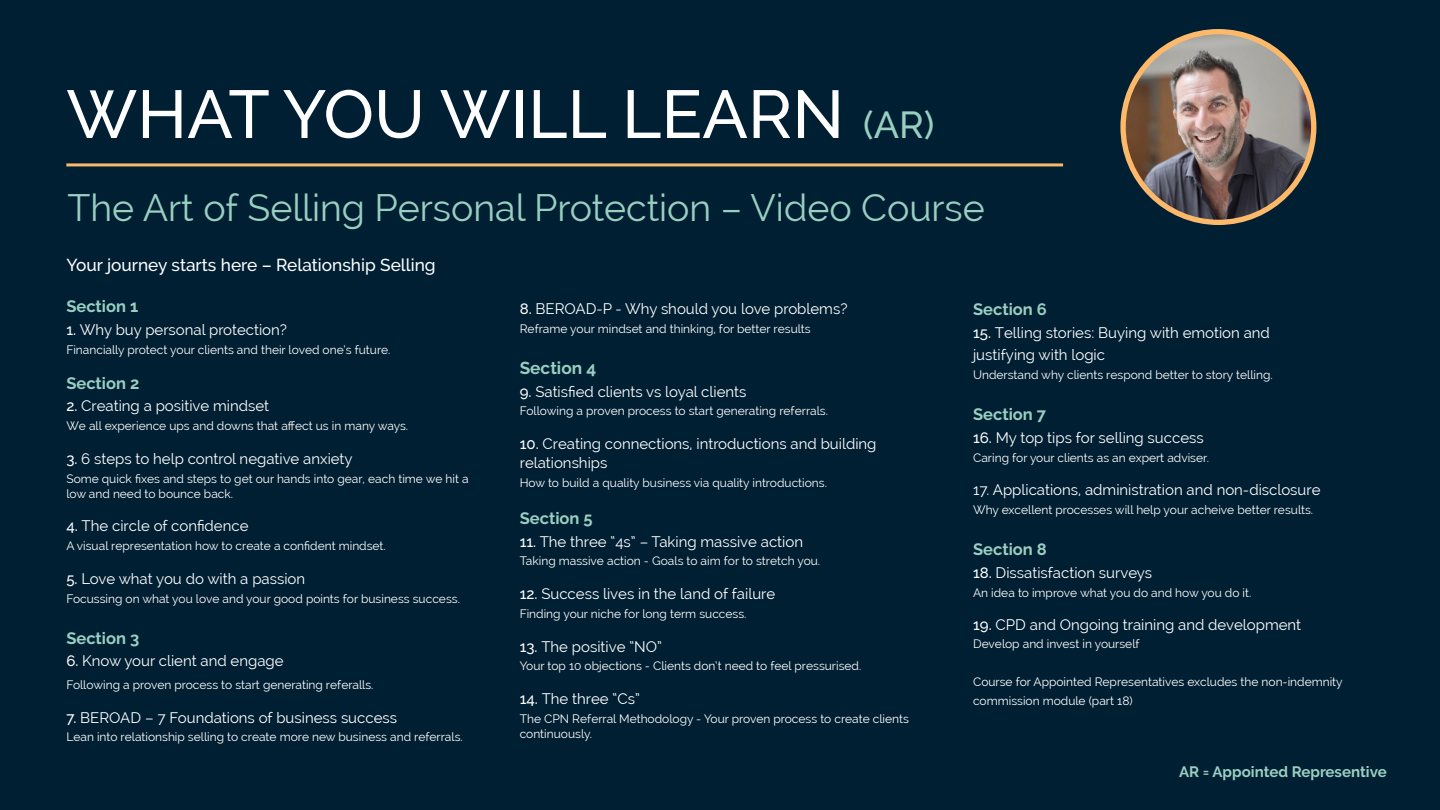
<style>
.page{position:relative;width:1440px;height:810px;background:#001f33}
.page>*{position:absolute;margin:0;border:0;box-sizing:border-box;transform-origin:0 0}
.t1{font:500 67.5px "Raleway";color:#fff}
.t2{font:37.5px "Raleway";color:#99cfc1}
.t3{font:500 17.25px "Raleway";color:#fff}
.t4{font:700 17.25px "Raleway";color:#99cfc1}
.t5{font:700 16.5px "Raleway";color:#99cfc1}
.t6{font:700 15.08px "Raleway";color:#99cfc1}
.t7{font:15px "Raleway";color:#fff}
.t8{font:12px/18.8px "Raleway";color:#fff}
.s1{font-size:37.5px;color:#99cfc1}
.s2{font-weight:500}
</style>
<div class="page">
<img style="left:1123px;top:32px;width:191px;height:190px;border-radius:95px">
<div style="left:1120px;top:29px;width:196px;height:196px;border:5px solid #fcb96a;border-radius:50%"></div>
<hr style="left:66px;top:163px;width:997px;height:3px;background:#fcb96a">
<p class="t1" style="left:66px;top:75px;width:870px">WHAT YOU WILL LEARN <span class="s1">(AR)</span></p>
<p class="t2" style="left:68px;top:186px;width:919px">The Art of Selling Personal Protection – Video Course</p>
<p class="t3" style="left:66px;top:255px;width:371px">Your journey starts here – Relationship Selling</p>
<p class="t5" style="left:66px;top:297px;width:73px">Section 1</p>
<p class="t7" style="left:66px;top:321px;width:222px"><span class="s2">1.</span> Why buy personal protection?</p>
<p class="t8" style="left:66px;top:340px;width:326px">Financially protect your clients and their loved one’s future.</p>
<p class="t5" style="left:66px;top:374px;width:75px">Section 2</p>
<p class="t7" style="left:66px;top:397px;width:204px"><span class="s2">2.</span> Creating a positive mindset</p>
<p class="t8" style="left:66px;top:417px;width:343px">We all experience ups and downs that affect us in many ways.</p>
<p class="t7" style="left:66px;top:450px;width:288px"><span class="s2">3.</span> 6 steps to help control negative anxiety</p>
<p class="t8" style="left:66px;top:469px;width:404px">Some quick fixes and steps to get our hands into gear, each time we hit a</p>
<p class="t8" style="left:66px;top:484px;width:168px">low and need to bounce back.</p>
<p class="t7" style="left:66px;top:517px;width:184px"><span class="s2">4.</span> The circle of confidence</p>
<p class="t8" style="left:66px;top:537px;width:321px">A visual representation how to create a confident mindset.</p>
<p class="t7" style="left:66px;top:570px;width:240px"><span class="s2">5.</span> Love what you do with a passion</p>
<p class="t8" style="left:66px;top:589px;width:395px">Focussing on what you love and your good points for business success.</p>
<p class="t5" style="left:66px;top:629px;width:74px">Section 3</p>
<p class="t7" style="left:66px;top:652px;width:219px"><span class="s2">6.</span> Know your client and engage</p>
<p class="t8" style="left:66px;top:675px;width:309px">Following a proven process to start generating referalls.</p>
<p class="t7" style="left:66px;top:709px;width:332px"><span class="s2">7.</span> BEROAD – 7 Foundations of business success</p>
<p class="t8" style="left:66px;top:728px;width:398px">Lean into relationship selling to create more new business and referrals.</p>
<p class="t7" style="left:520px;top:300px;width:329px"><span class="s2">8.</span> BEROAD-P - Why should you love problems?</p>
<p class="t8" style="left:520px;top:319px;width:293px">Reframe your mindset and thinking, for better results</p>
<p class="t4" style="left:520px;top:358px;width:78px">Section 4</p>
<p class="t7" style="left:520px;top:383px;width:228px"><span class="s2">9.</span> Satisfied clients vs loyal clients</p>
<p class="t8" style="left:520px;top:402px;width:310px">Following a proven process to start generating referrals.</p>
<p class="t7" style="left:520px;top:435px;width:358px"><span class="s2">10.</span> Creating connections, introductions and building</p>
<p class="t7" style="left:520px;top:454px;width:89px">relationships</p>
<p class="t8" style="left:520px;top:473px;width:309px">How to build a quality business via quality introductions.</p>
<p class="t5" style="left:520px;top:509px;width:74px">Section 5</p>
<p class="t7" style="left:520px;top:533px;width:285px"><span class="s2">11.</span> The three “4s” – Taking massive action</p>
<p class="t8" style="left:520px;top:552px;width:302px">Taking massive action - Goals to aim for to stretch you.</p>
<p class="t7" style="left:520px;top:585px;width:257px"><span class="s2">12.</span> Success lives in the land of failure</p>
<p class="t8" style="left:520px;top:604px;width:228px">Finding your niche for long term success.</p>
<p class="t7" style="left:520px;top:638px;width:144px"><span class="s2">13.</span> The positive “NO”</p>
<p class="t8" style="left:520px;top:657px;width:343px">Your top 10 objections - Clients don’t need to feel pressurised.</p>
<p class="t7" style="left:520px;top:690px;width:122px"><span class="s2">14.</span> The three “Cs”</p>
<p class="t8" style="left:520px;top:709px;width:391px">The CPN Referral Methodology - Your proven process to create clients</p>
<p class="t8" style="left:520px;top:724px;width:74px">continuously.</p>
<p class="t5" style="left:973px;top:300px;width:75px">Section 6</p>
<p class="t7" style="left:973px;top:324px;width:298px"><span class="s2">15.</span> Telling stories: Buying with emotion and</p>
<p class="t7" style="left:973px;top:346px;width:133px">justifying with logic</p>
<p class="t8" style="left:973px;top:366px;width:301px">Understand why clients respond better to story telling.</p>
<p class="t5" style="left:973px;top:405px;width:75px">Section 7</p>
<p class="t7" style="left:973px;top:429px;width:232px"><span class="s2">16.</span> My top tips for selling success</p>
<p class="t8" style="left:973px;top:448px;width:237px">Caring for your clients as an expert adviser.</p>
<p class="t7" style="left:973px;top:481px;width:349px">17. Applications, administration and non-disclosure</p>
<p class="t8" style="left:973px;top:501px;width:342px">Why excellent processes will help your acheive better results.</p>
<p class="t5" style="left:973px;top:540px;width:75px">Section 8</p>
<p class="t7" style="left:973px;top:564px;width:181px"><span class="s2">18.</span> Dissatisfaction surveys</p>
<p class="t8" style="left:973px;top:583px;width:280px">An idea to improve what you do and how you do it.</p>
<p class="t7" style="left:973px;top:616px;width:330px"><span class="s2">19.</span> CPD and Ongoing training and development</p>
<p class="t8" style="left:973px;top:635px;width:168px">Develop and invest in yourself</p>
<p class="t8" style="left:973px;top:672px;width:371px">Course for Appointed Representatives excludes the non-indemnity commission module (part 18)</p>
<p class="t6" style="left:1179px;top:763px;width:209px">AR = Appointed Representive</p>
</div>
